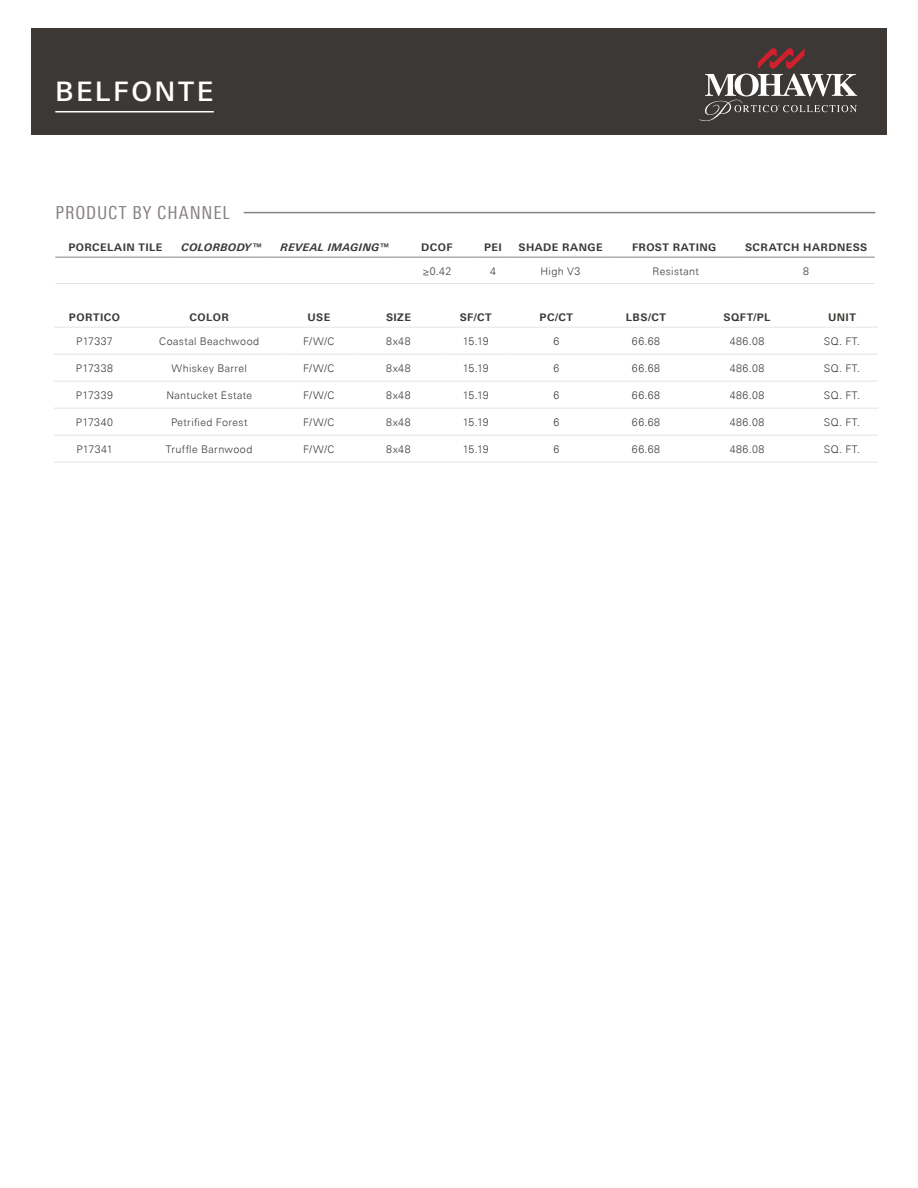
<style>
.page{position:relative;width:918px;height:1188px;background:#fff}
.page>*{position:absolute;margin:0;border:0;box-sizing:border-box;transform-origin:0 0}
.t1{font:500 27px "Linotype Univers Basic";letter-spacing:.09em;color:#fff}
.Body{font:condensed 18px "Linotype Univers";letter-spacing:.05em;color:#888181}
.t2{font:300 10.5px "Linotype Univers Basic";letter-spacing:.04em;color:#3b3835}
.t3{font:700 10.5px "Linotype Univers Basic";letter-spacing:.04em;color:#3b3835}
.t4{font:italic 700 10.5px "Linotype Univers Basic";letter-spacing:.03em;color:#3b3835}
.s1{font-style:normal}
</style>
<div class="page">
<div style="left:31px;top:28px;width:856px;height:107px;background:#3b3835"></div>
<hr style="left:55px;top:111px;width:159px;height:1px;background:#fff">
<hr style="left:244px;top:212px;width:631px;height:1px;background:#888181">
<hr style="left:55px;top:283px;width:121px;height:1px;background:#e8e4dd">
<hr style="left:176px;top:283px;width:92px;height:1px;background:#e8e4dd">
<hr style="left:268px;top:283px;width:130px;height:1px;background:#e8e4dd">
<hr style="left:398px;top:283px;width:78px;height:1px;background:#e8e4dd">
<hr style="left:476px;top:283px;width:34px;height:1px;background:#e8e4dd">
<hr style="left:510px;top:283px;width:101px;height:1px;background:#e8e4dd">
<hr style="left:611px;top:283px;width:127px;height:1px;background:#e8e4dd">
<hr style="left:738px;top:283px;width:137px;height:1px;background:#e8e4dd">
<hr style="left:55px;top:257px;width:121px;height:1px;background:#888181">
<hr style="left:176px;top:257px;width:92px;height:1px;background:#888181">
<hr style="left:268px;top:257px;width:130px;height:1px;background:#888181">
<hr style="left:398px;top:257px;width:78px;height:1px;background:#888181">
<hr style="left:476px;top:257px;width:34px;height:1px;background:#888181">
<hr style="left:510px;top:257px;width:101px;height:1px;background:#888181">
<hr style="left:611px;top:257px;width:127px;height:1px;background:#888181">
<hr style="left:738px;top:257px;width:137px;height:1px;background:#888181">
<hr style="left:54px;top:354px;width:81px;height:1px;background:#e8e4dd">
<hr style="left:135px;top:354px;width:149px;height:1px;background:#e8e4dd">
<hr style="left:284px;top:354px;width:70px;height:1px;background:#e8e4dd">
<hr style="left:354px;top:354px;width:89px;height:1px;background:#e8e4dd">
<hr style="left:443px;top:354px;width:66px;height:1px;background:#e8e4dd">
<hr style="left:509px;top:354px;width:95px;height:1px;background:#e8e4dd">
<hr style="left:604px;top:354px;width:84px;height:1px;background:#e8e4dd">
<hr style="left:688px;top:354px;width:118px;height:1px;background:#e8e4dd">
<hr style="left:806px;top:354px;width:72px;height:1px;background:#e8e4dd">
<hr style="left:54px;top:381px;width:81px;height:1px;background:#e8e4dd">
<hr style="left:135px;top:381px;width:149px;height:1px;background:#e8e4dd">
<hr style="left:284px;top:381px;width:70px;height:1px;background:#e8e4dd">
<hr style="left:354px;top:381px;width:89px;height:1px;background:#e8e4dd">
<hr style="left:443px;top:381px;width:66px;height:1px;background:#e8e4dd">
<hr style="left:509px;top:381px;width:95px;height:1px;background:#e8e4dd">
<hr style="left:604px;top:381px;width:84px;height:1px;background:#e8e4dd">
<hr style="left:688px;top:381px;width:118px;height:1px;background:#e8e4dd">
<hr style="left:806px;top:381px;width:72px;height:1px;background:#e8e4dd">
<hr style="left:54px;top:408px;width:81px;height:1px;background:#e8e4dd">
<hr style="left:135px;top:408px;width:149px;height:1px;background:#e8e4dd">
<hr style="left:284px;top:408px;width:70px;height:1px;background:#e8e4dd">
<hr style="left:354px;top:408px;width:89px;height:1px;background:#e8e4dd">
<hr style="left:443px;top:408px;width:66px;height:1px;background:#e8e4dd">
<hr style="left:509px;top:408px;width:95px;height:1px;background:#e8e4dd">
<hr style="left:604px;top:408px;width:84px;height:1px;background:#e8e4dd">
<hr style="left:688px;top:408px;width:118px;height:1px;background:#e8e4dd">
<hr style="left:806px;top:408px;width:72px;height:1px;background:#e8e4dd">
<hr style="left:54px;top:435px;width:81px;height:1px;background:#e8e4dd">
<hr style="left:135px;top:435px;width:149px;height:1px;background:#e8e4dd">
<hr style="left:284px;top:435px;width:70px;height:1px;background:#e8e4dd">
<hr style="left:354px;top:435px;width:89px;height:1px;background:#e8e4dd">
<hr style="left:443px;top:435px;width:66px;height:1px;background:#e8e4dd">
<hr style="left:509px;top:435px;width:95px;height:1px;background:#e8e4dd">
<hr style="left:604px;top:435px;width:84px;height:1px;background:#e8e4dd">
<hr style="left:688px;top:435px;width:118px;height:1px;background:#e8e4dd">
<hr style="left:806px;top:435px;width:72px;height:1px;background:#e8e4dd">
<hr style="left:54px;top:327px;width:81px;height:1px;background:#e8e4dd">
<hr style="left:135px;top:327px;width:149px;height:1px;background:#e8e4dd">
<hr style="left:284px;top:327px;width:70px;height:1px;background:#e8e4dd">
<hr style="left:354px;top:327px;width:89px;height:1px;background:#e8e4dd">
<hr style="left:443px;top:327px;width:66px;height:1px;background:#e8e4dd">
<hr style="left:509px;top:327px;width:95px;height:1px;background:#e8e4dd">
<hr style="left:604px;top:327px;width:84px;height:1px;background:#e8e4dd">
<hr style="left:688px;top:327px;width:118px;height:1px;background:#e8e4dd">
<hr style="left:806px;top:327px;width:72px;height:1px;background:#e8e4dd">
<hr style="left:54px;top:462px;width:81px;height:1px;background:#e8e4dd">
<hr style="left:135px;top:462px;width:149px;height:1px;background:#e8e4dd">
<hr style="left:284px;top:462px;width:70px;height:1px;background:#e8e4dd">
<hr style="left:354px;top:462px;width:89px;height:1px;background:#e8e4dd">
<hr style="left:443px;top:462px;width:66px;height:1px;background:#e8e4dd">
<hr style="left:509px;top:462px;width:95px;height:1px;background:#e8e4dd">
<hr style="left:604px;top:462px;width:84px;height:1px;background:#e8e4dd">
<hr style="left:688px;top:462px;width:118px;height:1px;background:#e8e4dd">
<hr style="left:806px;top:462px;width:72px;height:1px;background:#e8e4dd">
<svg style="left:699px;top:48px;width:158px;height:73px"></svg>
<p class="t1" style="left:55px;top:76px;width:160px">BELFONTE</p>
<p class="Body" style="left:55px;top:202px;width:176px">PRODUCT BY CHANNEL</p>
<p class="t3" style="left:68px;top:241px;width:96px">PORCELAIN TILE</p>
<p class="t4" style="left:182px;top:241px;width:82px">COLORBODY<span class="s1">™</span></p>
<p class="t4" style="left:281px;top:241px;width:110px">REVEAL IMAGING™</p>
<p class="t3" style="left:421px;top:241px;width:33px">DCOF</p>
<p class="t3" style="left:484px;top:241px;width:19px">PEI</p>
<p class="t3" style="left:518px;top:241px;width:86px">SHADE RANGE</p>
<p class="t3" style="left:632px;top:241px;width:86px">FROST RATING</p>
<p class="t3" style="left:745px;top:241px;width:124px">SCRATCH HARDNESS</p>
<p class="t2" style="left:422px;top:265px;width:30px">≥0.42</p>
<p class="t2" style="left:490px;top:265px;width:7px">4</p>
<p class="t2" style="left:541px;top:265px;width:41px">High V3</p>
<p class="t2" style="left:653px;top:265px;width:48px">Resistant</p>
<p class="t2" style="left:803px;top:265px;width:7px">8</p>
<p class="t3" style="left:69px;top:311px;width:53px">PORTICO</p>
<p class="t3" style="left:190px;top:311px;width:41px">COLOR</p>
<p class="t3" style="left:307px;top:311px;width:24px">USE</p>
<p class="t3" style="left:386px;top:311px;width:26px">SIZE</p>
<p class="t3" style="left:460px;top:311px;width:34px">SF/CT</p>
<p class="t3" style="left:540px;top:311px;width:35px">PC/CT</p>
<p class="t3" style="left:626px;top:311px;width:42px">LBS/CT</p>
<p class="t3" style="left:724px;top:311px;width:48px">SQFT/PL</p>
<p class="t3" style="left:828px;top:311px;width:29px">UNIT</p>
<p class="t2" style="left:76px;top:335px;width:38px">P17337</p>
<p class="t2" style="left:159px;top:335px;width:101px">Coastal Beachwood</p>
<p class="t2" style="left:303px;top:335px;width:33px">F/W/C</p>
<p class="t2" style="left:386px;top:335px;width:26px">8x48</p>
<p class="t2" style="left:463px;top:335px;width:27px">15.19</p>
<p class="t2" style="left:553px;top:335px;width:7px">6</p>
<p class="t2" style="left:632px;top:335px;width:30px">66.68</p>
<p class="t2" style="left:730px;top:335px;width:36px">486.08</p>
<p class="t2" style="left:824px;top:335px;width:38px">SQ. FT.</p>
<p class="t2" style="left:76px;top:362px;width:39px">P17338</p>
<p class="t2" style="left:172px;top:362px;width:77px">Whiskey Barrel</p>
<p class="t2" style="left:303px;top:362px;width:33px">F/W/C</p>
<p class="t2" style="left:386px;top:362px;width:26px">8x48</p>
<p class="t2" style="left:463px;top:362px;width:27px">15.19</p>
<p class="t2" style="left:553px;top:362px;width:7px">6</p>
<p class="t2" style="left:632px;top:362px;width:30px">66.68</p>
<p class="t2" style="left:730px;top:362px;width:36px">486.08</p>
<p class="t2" style="left:824px;top:362px;width:38px">SQ. FT.</p>
<p class="t2" style="left:76px;top:389px;width:39px">P17339</p>
<p class="t2" style="left:166px;top:389px;width:87px">Nantucket Estate</p>
<p class="t2" style="left:303px;top:389px;width:33px">F/W/C</p>
<p class="t2" style="left:386px;top:389px;width:26px">8x48</p>
<p class="t2" style="left:463px;top:389px;width:27px">15.19</p>
<p class="t2" style="left:553px;top:389px;width:7px">6</p>
<p class="t2" style="left:632px;top:389px;width:30px">66.68</p>
<p class="t2" style="left:730px;top:389px;width:36px">486.08</p>
<p class="t2" style="left:824px;top:389px;width:38px">SQ. FT.</p>
<p class="t2" style="left:76px;top:416px;width:39px">P17340</p>
<p class="t2" style="left:171px;top:416px;width:78px">Petrified Forest</p>
<p class="t2" style="left:303px;top:416px;width:33px">F/W/C</p>
<p class="t2" style="left:386px;top:416px;width:26px">8x48</p>
<p class="t2" style="left:463px;top:416px;width:27px">15.19</p>
<p class="t2" style="left:553px;top:416px;width:7px">6</p>
<p class="t2" style="left:632px;top:416px;width:30px">66.68</p>
<p class="t2" style="left:730px;top:416px;width:36px">486.08</p>
<p class="t2" style="left:824px;top:416px;width:38px">SQ. FT.</p>
<p class="t2" style="left:76px;top:443px;width:38px">P17341</p>
<p class="t2" style="left:166px;top:443px;width:88px">Truffle Barnwood</p>
<p class="t2" style="left:303px;top:443px;width:33px">F/W/C</p>
<p class="t2" style="left:386px;top:443px;width:26px">8x48</p>
<p class="t2" style="left:463px;top:443px;width:27px">15.19</p>
<p class="t2" style="left:553px;top:443px;width:7px">6</p>
<p class="t2" style="left:632px;top:443px;width:30px">66.68</p>
<p class="t2" style="left:730px;top:443px;width:36px">486.08</p>
<p class="t2" style="left:824px;top:443px;width:38px">SQ. FT.</p>
</div>
